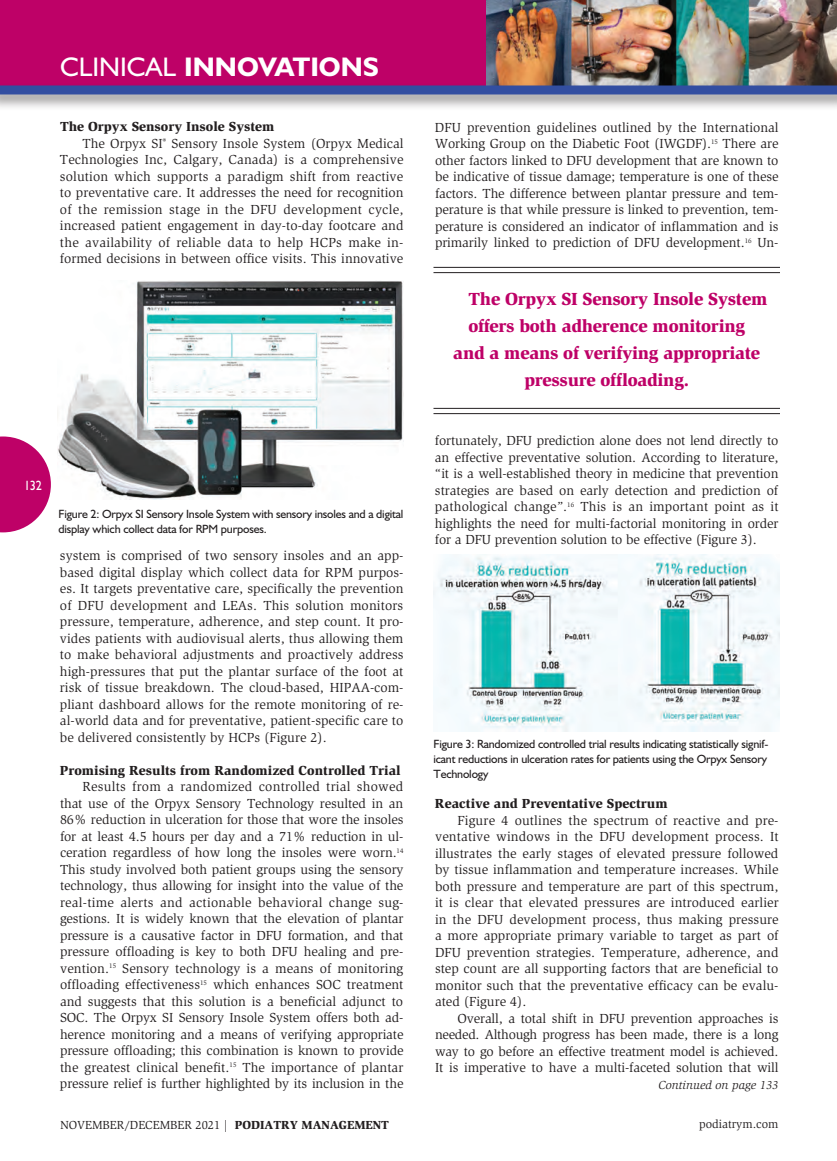
<style>
.page{position:relative;width:837px;height:1161px;background:#fff}
.page>*{position:absolute;margin:0;border:0;box-sizing:border-box;transform-origin:0 0}
.t1{font:700 27px "Humanist 521 BT";color:#fff}
._2011-Callout{font:900 18px/27px "Slimbach";letter-spacing:-.015em;color:#be0167}
._2011-Global_Text{font:13.5px/16.5px "Slimbach";letter-spacing:-.01em;color:#231f20;text-align:justify}
._2011-Subhead1{font:900 13.5px "Slimbach";color:#231f20}
.t2{font:13.5px "Humanist 521 BT";color:#fff;scale:.9 1}
._2011-Photo_Caption{font:12px/15px "Humanist 521 BT";letter-spacing:-.015em;color:#231f20}
.t3{font:12px "Slimbach";color:#231f20}
.t4{font:italic 12px "Slimbach";color:#231f20}
.s1{font-weight:400}
.s2{font-weight:900}
</style>
<div class="page">
<svg style="left:0;top:436px;width:51px;height:96px"></svg>
<img style="left:57px;top:280px;width:347px;height:219px">
<img style="left:434px;top:555px;width:346px;height:176px">
<hr style="left:434px;top:267px;width:346px;height:1px;background:#231f20">
<hr style="left:434px;top:272px;width:346px;height:1px;background:#231f20">
<hr style="left:434px;top:408px;width:346px;height:1px;background:#231f20">
<hr style="left:434px;top:413px;width:346px;height:1px;background:#231f20">
<div style="left:0;top:0;width:837px;height:88px;background:#be0167"></div>
<img style="left:486px;top:0;width:351px;height:82px">
<div style="left:0;top:82px;width:837px;height:29px;background:#231f20;opacity:.5"></div>
<div style="left:0;top:86px;width:837px;height:8px;background:#324ea1"></div>
<p class="t1" style="left:60px;top:50px;width:321px"><span class="s1">CLINICAL</span> INNOVATIONS</p>
<p class="_2011-Subhead1" style="left:60px;top:118px;width:216px">The Orpyx Sensory Insole System</p>
<p class="_2011-Global_Text" style="left:60px;top:135px;width:345px;text-indent:23px">The Orpyx SI<sup>®</sup> Sensory Insole System (Orpyx Medical Technologies Inc, Calgary, Canada) is a comprehensive solution which supports a paradigm shift from reactive to preventative care. It addresses the need for recognition of the remission stage in the DFU development cycle, increased patient engagement in day-to-day footcare and the availability of reliable data to help HCPs make in&shy;formed decisions in between office visits. This innovative</p>
<p class="_2011-Global_Text" style="left:435px;top:119px;width:345px">DFU prevention guidelines outlined by the International Working Group on the Diabetic Foot (IWGDF).<sup>15</sup> There are other factors linked to DFU development that are known to be indicative of tissue damage; temperature is one of these factors. The difference between plantar pressure and tem&shy;perature is that while pressure is linked to prevention, tem&shy;perature is considered an indicator of inflammation and is primarily linked to prediction of DFU development.<sup>16</sup> Un-</p>
<p class="_2011-Callout" style="left:468px;top:285px;width:301px">The Orpyx SI Sensory Insole System offers both adherence monitoring</p>
<p class="_2011-Callout" style="left:453px;top:339px;width:308px;text-align:center">and a means of verifying appropriate pressure offloading.</p>
<p class="t2" style="left:24px;top:477px;width:21px">132</p>
<p class="_2011-Photo_Caption" style="left:58px;top:506px;width:346px">Figure 2: Orpyx SI Sensory Insole System with sensory insoles and a digital display which collect data for RPM purposes.</p>
<p class="_2011-Global_Text" style="left:60px;top:548px;width:345px">system is comprised of two sensory insoles and an app&shy;based digital display which collect data for RPM purpos&shy;es. It targets preventative care, specifically the prevention of DFU development and LEAs. This solution monitors pressure, temperature, adherence, and step count. It pro&shy;vides patients with audiovisual alerts, thus allowing them to make behavioral adjustments and proactively address high-pressures that put the plantar surface of the foot at risk of tissue breakdown. The cloud-based, HIPAA-com&shy;pliant dashboard allows for the remote monitoring of re&shy;al-world data and for preventative, patient-specific care to be delivered consistently by HCPs (Figure 2).</p>
<p class="_2011-Subhead1" style="left:60px;top:762px;width:342px">Promising Results from Randomized Controlled Trial</p>
<p class="_2011-Global_Text" style="left:60px;top:779px;width:345px;text-indent:23px">Results from a randomized controlled trial showed that use of the Orpyx Sensory Technology resulted in an 86% reduction in ulceration for those that wore the insoles for at least 4.5 hours per day and a 71% reduction in ul&shy;ceration regardless of how long the insoles were worn.<sup>14<br></sup>This study involved both patient groups using the sensory technology, thus allowing for insight into the value of the real-time alerts and actionable behavioral change sug&shy;gestions. It is widely known that the elevation of plantar pressure is a causative factor in DFU formation, and that pressure offloading is key to both DFU healing and pre&shy;vention.<sup>15</sup> Sensory technology is a means of monitoring offloading effectiveness<sup>15</sup> which enhances SOC treatment and suggests that this solution is a beneficial adjunct to SOC. The Orpyx SI Sensory Insole System offers both ad&shy;herence monitoring and a means of verifying appropriate pressure offloading; this combination is known to provide the greatest clinical benefit.<sup>15</sup> The importance of plantar pressure relief is further highlighted by its inclusion in the</p>
<p class="_2011-Global_Text" style="left:435px;top:432px;width:345px">fortunately, DFU prediction alone does not lend directly to an effective preventative solution. According to literature, “it is a well-established theory in medicine that prevention strategies are based on early detection and prediction of pathological change”.<sup>16</sup> This is an important point as it highlights the need for multi-factorial monitoring in order for a DFU prevention solution to be effective (Figure 3).</p>
<p class="_2011-Photo_Caption" style="left:433px;top:736px;width:337px">Figure 3: Randomized controlled trial results indicating statistically signif&shy;icant reductions in ulceration rates for patients using the Orpyx Sensory<br>Technology</p>
<p class="_2011-Subhead1" style="left:435px;top:795px;width:234px">Reactive and Preventative Spectrum</p>
<p class="_2011-Global_Text" style="left:435px;top:812px;width:345px;text-indent:22px">Figure 4 outlines the spectrum of reactive and pre&shy;ventative windows in the DFU development process. It illustrates the early stages of elevated pressure followed by tissue inflammation and temperature increases. While both pressure and temperature are part of this spectrum, it is clear that elevated pressures are introduced earlier in the DFU development process, thus making pressure a more appropriate primary variable to target as part of DFU prevention strategies. Temperature, adherence, and step count are all supporting factors that are beneficial to monitor such that the preventative efficacy can be evalu&shy;ated (Figure 4).</p>
<p class="_2011-Global_Text" style="left:435px;top:1010px;width:345px;text-indent:23px">Overall, a total shift in DFU prevention approaches is needed. Although progress has been made, there is a long way to go before an effective treatment model is achieved.<br>It is imperative to have a multi-faceted solution that will</p>
<p class="t4" style="left:659px;top:1078px;width:121px">Continued on page 133</p>
<p class="t3" style="left:60px;top:1118px;width:331px">NOVEMBER/DECEMBER 2021 | <span class="s2">PODIATRY MANAGEMENT</span></p>
<p class="t3" style="left:699px;top:1117px;width:81px">podiatrym.com</p>
</div>
